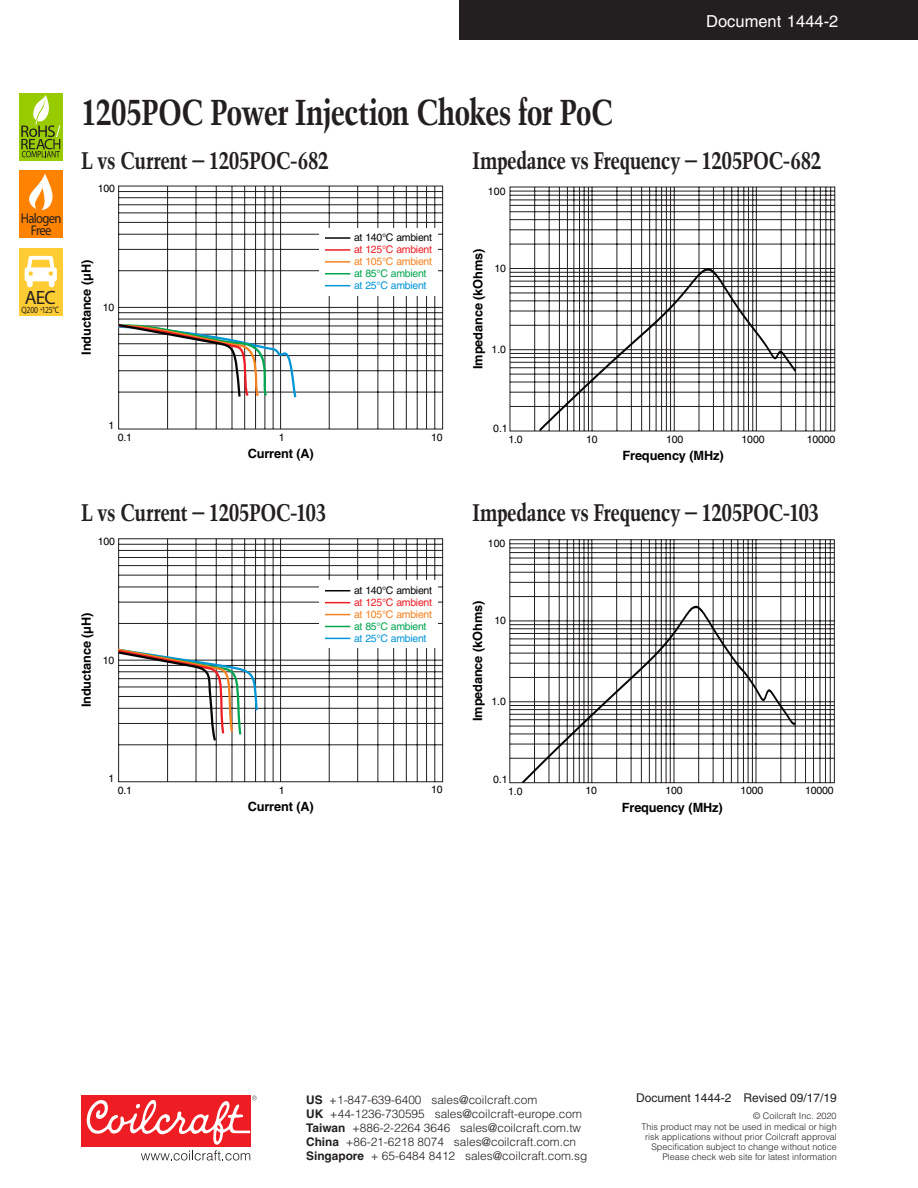
<style>
.page{position:relative;width:918px;height:1188px;background:#fff}
.page>*{position:absolute;margin:0;border:0;box-sizing:border-box;transform-origin:0 0}
.Subhead_-_16_Point_T{font:700 condensed 36px "Trump Mediaeval";letter-spacing:-.03em;color:#231f20}
.Subhead_-_16_Point_T-2{font:700 condensed 24px "Trump Mediaeval";letter-spacing:-.02em;color:#231f20}
.t1{font:19.35px "Myriad Pro";color:#231f20}
.t2{font:16.5px "Helvetica";color:#fff}
.t3{font:14.1px/11.7px "Myriad Pro";letter-spacing:-.055em;color:#231f20;text-align:center;scale:.9 1}
.t4{font:700 12.75px "Helvetica";letter-spacing:-.01em;color:#000}
.t5{font:12px "Helvetica";color:#231f20}
.t6{font:300 11.85px "Helvetica";color:#231f20}
.t7{font:700 11.85px/14.1px "Helvetica";color:#231f20}
.t8{font:10.5px/11.9px "Helvetica";letter-spacing:-.03em;color:#ee1d23}
.t9{font:10.5px "Helvetica";letter-spacing:-.015em;color:#000}
.t10{font:10.5px "Helvetica";letter-spacing:-.03em;color:#040504}
.t11{font:9.3px "Myriad Pro";letter-spacing:-.015em;color:#231f20;scale:.81 1}
.t12{font:300 9px/9.9px "Helvetica";color:#231f20;text-align:right}
.s1{font-size:6.6px}
.s2{color:#f58220}
.s3{color:#00a54f}
.s4{color:#0095d9}
.s5{font-weight:700}
</style>
<div class="page">
<div style="left:459px;top:0;width:459px;height:40px;background:#231f20"></div>
<div style="left:81px;top:1096px;width:169px;height:51px;background:#ee1d23"></div>
<svg style="left:86px;top:1096px;width:171px;height:65px"></svg>
<div style="left:19px;top:248px;width:44px;height:68px;background:#fc3"></div>
<svg style="left:25px;top:256px;width:32px;height:31px"></svg>
<div style="left:19px;top:171px;width:44px;height:67px;background:#ff8300"></div>
<svg style="left:29px;top:174px;width:24px;height:36px"></svg>
<div style="left:19px;top:93px;width:44px;height:67px;background:#9c0"></div>
<svg style="left:21px;top:95px;width:39px;height:62px"></svg>
<svg style="left:118px;top:185px;width:325px;height:245px"></svg>
<div style="left:319px;top:228px;width:119px;height:67px;background:#fff"></div>
<hr style="left:325px;top:249px;width:25px;height:2px;background:#ee1d23">
<hr style="left:325px;top:261px;width:25px;height:2px;background:#f58220">
<hr style="left:325px;top:273px;width:25px;height:2px;background:#00a54f">
<svg style="left:325px;top:285px;width:25px;height:1px"></svg>
<hr style="left:325px;top:237px;width:25px;height:2px;background:#040504">
<svg style="left:117px;top:322px;width:181px;height:78px"></svg>
<svg style="left:509px;top:186px;width:327px;height:246px"></svg>
<svg style="left:538px;top:267px;width:259px;height:165px"></svg>
<svg style="left:118px;top:538px;width:325px;height:245px"></svg>
<svg style="left:117px;top:647px;width:142px;height:96px"></svg>
<div style="left:319px;top:581px;width:119px;height:67px;background:#fff"></div>
<svg style="left:325px;top:602px;width:25px;height:1px"></svg>
<svg style="left:325px;top:614px;width:25px;height:1px"></svg>
<svg style="left:325px;top:626px;width:25px;height:1px"></svg>
<svg style="left:325px;top:638px;width:25px;height:1px"></svg>
<svg style="left:325px;top:590px;width:25px;height:1px"></svg>
<svg style="left:509px;top:539px;width:326px;height:244px"></svg>
<svg style="left:521px;top:606px;width:274px;height:177px"></svg>
<h3 class="t2" style="left:706px;top:11px;width:134px">Document 1444-2</h3>
<p class="t3" style="left:21px;top:212px;width:47px">Halogen<br>Free</p>
<h3 class="t1" style="left:25px;top:286px;width:32px">AEC</h3>
<p class="t11" style="left:22px;top:304px;width:48px">Q200 <span class="s1">+</span>125°C</p>
<p class="Subhead_-_16_Point_T" style="left:81px;top:90px;width:534px">1205POC Power Injection Chokes for PoC</p>
<p class="Subhead_-_16_Point_T-2" style="left:81px;top:145px;width:249px">L vs Current – 1205POC-682</p>
<p class="Subhead_-_16_Point_T-2" style="left:472px;top:145px;width:351px">Impedance vs Frequency – 1205POC-682</p>
<p class="t9" style="left:98px;top:183px;width:19px">100</p>
<p class="t4" style="left:79px;top:355px;width:96px;rotate:-90deg">Inductance (µH)</p>
<p class="t9" style="left:103px;top:301px;width:13px">10</p>
<p class="t10" style="left:354px;top:232px;width:80px">at 140°C ambient</p>
<p class="t8" style="left:354px;top:244px;width:80px">at 125°C ambient <span class="s2">at 105°C ambient </span><span class="s3">at 85°C ambient </span><span class="s4">at 25°C ambient</span></p>
<p class="t9" style="left:488px;top:185px;width:19px">100</p>
<p class="t4" style="left:470px;top:369px;width:122px;rotate:-90deg">Impedance (kOhms)</p>
<p class="t9" style="left:494px;top:262px;width:13px">10</p>
<p class="t9" style="left:491px;top:343px;width:16px">1.0</p>
<p class="t9" style="left:109px;top:420px;width:7px">1</p>
<p class="t9" style="left:118px;top:431px;width:16px">0.1</p>
<p class="t9" style="left:279px;top:431px;width:7px">1</p>
<p class="t9" style="left:431px;top:431px;width:13px">10</p>
<p class="t4" style="left:248px;top:446px;width:68px">Current (A)</p>
<p class="t9" style="left:493px;top:422px;width:16px">0.1</p>
<p class="t9" style="left:508px;top:433px;width:16px">1.0</p>
<p class="t9" style="left:586px;top:433px;width:13px">10</p>
<p class="t9" style="left:666px;top:433px;width:19px">100</p>
<p class="t9" style="left:742px;top:433px;width:24px">1000</p>
<p class="t4" style="left:622px;top:448px;width:103px">Frequency (MHz)</p>
<p class="t9" style="left:807px;top:433px;width:30px">10000</p>
<p class="Subhead_-_16_Point_T-2" style="left:81px;top:498px;width:247px">L vs Current – 1205POC-103</p>
<p class="Subhead_-_16_Point_T-2" style="left:472px;top:498px;width:348px">Impedance vs Frequency – 1205POC-103</p>
<p class="t9" style="left:98px;top:535px;width:19px">100</p>
<p class="t9" style="left:488px;top:538px;width:19px">100</p>
<p class="t10" style="left:354px;top:584px;width:80px">at 140°C ambient</p>
<p class="t4" style="left:79px;top:707px;width:96px;rotate:-90deg">Inductance (µH)</p>
<p class="t9" style="left:103px;top:654px;width:13px">10</p>
<p class="t8" style="left:354px;top:596px;width:80px">at 125°C ambient <span class="s2">at 105°C ambient </span><span class="s3">at 85°C ambient </span><span class="s4">at 25°C ambient</span></p>
<p class="t4" style="left:470px;top:721px;width:121px;rotate:-90deg">Impedance (kOhms)</p>
<p class="t9" style="left:494px;top:614px;width:13px">10</p>
<p class="t9" style="left:491px;top:695px;width:16px">1.0</p>
<p class="t9" style="left:109px;top:772px;width:7px">1</p>
<p class="t9" style="left:118px;top:784px;width:16px">0.1</p>
<p class="t9" style="left:279px;top:784px;width:7px">1</p>
<p class="t9" style="left:431px;top:784px;width:13px">10</p>
<p class="t4" style="left:248px;top:799px;width:68px">Current (A)</p>
<p class="t9" style="left:493px;top:774px;width:16px">0.1</p>
<p class="t9" style="left:508px;top:785px;width:16px">1.0</p>
<p class="t9" style="left:586px;top:785px;width:13px">10</p>
<p class="t9" style="left:665px;top:785px;width:19px">100</p>
<p class="t9" style="left:741px;top:785px;width:24px">1000</p>
<p class="t4" style="left:622px;top:800px;width:102px">Frequency (MHz)</p>
<p class="t9" style="left:805px;top:785px;width:30px">10000</p>
<p class="t5" style="left:636px;top:1091px;width:202px">Document 1444-2 Revised 09/17/19</p>
<p class="t6" style="left:306px;top:1092px;width:233px"><span class="s5">US</span> +1-847-639-6400 sales@coilcraft.com</p>
<p class="t6" style="left:330px;top:1107px;width:254px">+44-1236-730595 sales@coilcraft-europe.com</p>
<p class="t6" style="left:352px;top:1121px;width:231px">+886-2-2264 3646 sales@coilcraft.com.tw</p>
<p class="t6" style="left:346px;top:1135px;width:232px">+86-21-6218 8074 sales@coilcraft.com.cn</p>
<p class="t6" style="left:371px;top:1149px;width:218px">+ 65-6484 8412 sales@coilcraft.com.sg</p>
<p class="t7" style="left:306px;top:1107px;width:60px">UK<br>Taiwan<br>China<br>Singapore</p>
<p class="t12" style="left:642px;top:1110px;width:197px;line-height:11.4px">© Coilcraft Inc. 2020<br>This product may not be used in medical or high</p>
<p class="t12" style="left:645px;top:1132px;width:196px">risk applications without prior Coilcraft approval.<br>Specification subject to change without notice.<br>Please check web site for latest information.</p>
</div>
